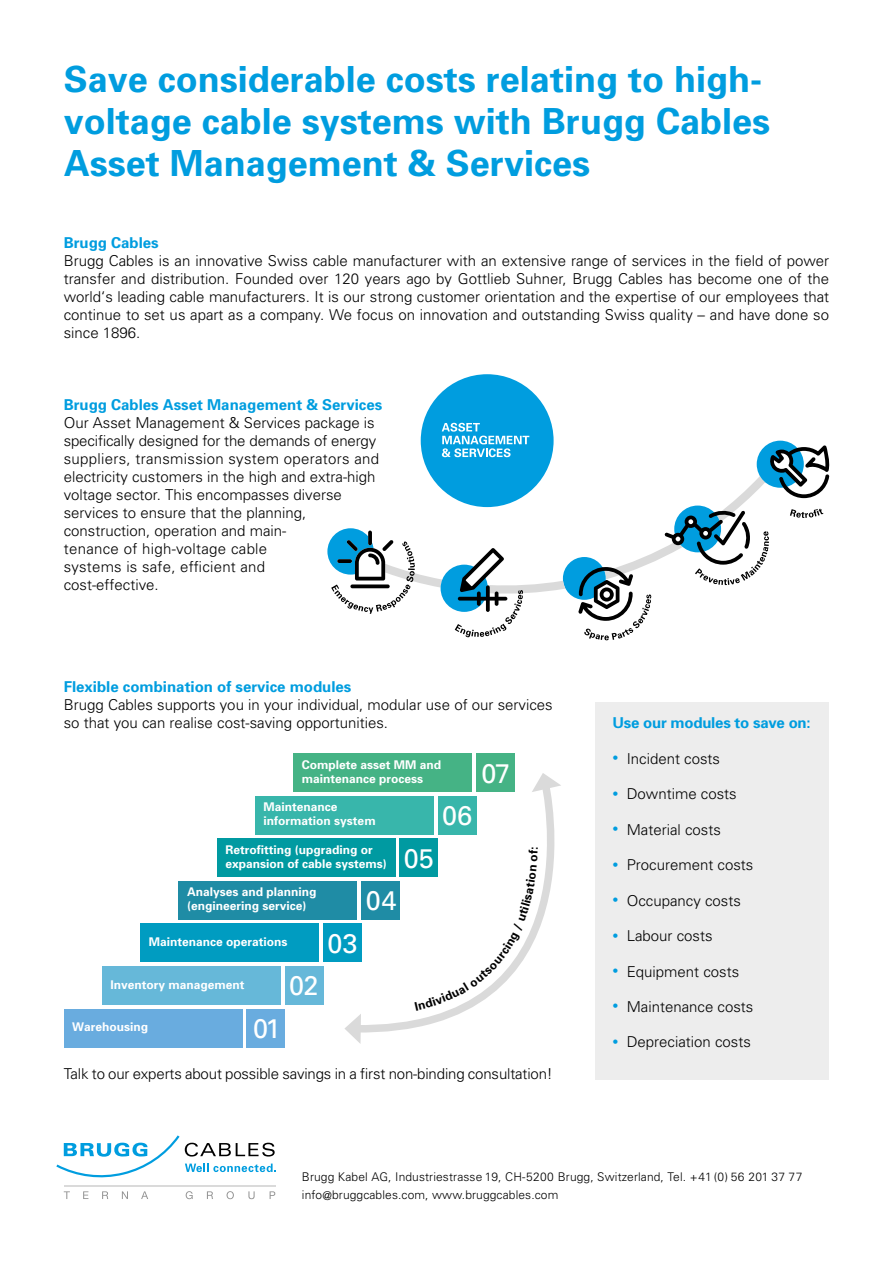
<style>
.page{position:relative;width:893px;height:1263px;background:#fff}
.page>*{position:absolute;margin:0;border:0;box-sizing:border-box;transform-origin:0 0}
.t1{font:700 36px/42px "Univers";color:#009ddf}
.t2{font:27px "Univers";letter-spacing:-.005em;color:#fff}
.t3{font:300 15px/18px "Univers";color:#000}
.t4{font:700 15px "Univers";color:#009ddf}
.t5{font:700 12px/14.2px "Univers";color:#fff}
.t6{font:300 12px/18px "Univers";letter-spacing:.01em;color:#000}
.s1{font-size:12px;color:#009ddf}
</style>
<div class="page">
<div style="left:595px;top:703px;width:234px;height:377px;background:#ededed"></div>
<hr style="left:64px;top:1185px;width:211px;height:2px;background:#dadada">
<svg style="left:56px;top:1135px;width:219px;height:43px"></svg>
<svg style="left:64px;top:1191px;width:6px;height:8px"></svg>
<svg style="left:83px;top:1191px;width:5px;height:8px"></svg>
<svg style="left:102px;top:1191px;width:6px;height:8px"></svg>
<svg style="left:122px;top:1191px;width:6px;height:8px"></svg>
<svg style="left:141px;top:1191px;width:7px;height:8px"></svg>
<svg style="left:186px;top:1191px;width:7px;height:8px"></svg>
<svg style="left:207px;top:1191px;width:6px;height:8px"></svg>
<svg style="left:227px;top:1191px;width:7px;height:8px"></svg>
<svg style="left:248px;top:1191px;width:7px;height:8px"></svg>
<svg style="left:270px;top:1191px;width:5px;height:8px"></svg>
<div style="left:757px;top:441px;width:47px;height:47px;background:#009ddf;border-radius:50%"></div>
<div style="left:563px;top:557px;width:43px;height:43px;background:#009ddf;border-radius:50%"></div>
<div style="left:441px;top:565px;width:47px;height:47px;background:#009ddf;border-radius:50%"></div>
<svg style="left:455px;top:548px;width:110px;height:90px"></svg>
<div style="left:421px;top:374px;width:133px;height:133px;background:#009ddf;border-radius:50%"></div>
<svg style="left:442px;top:423px;width:87px;height:34px"></svg>
<svg style="left:327px;top:528px;width:115px;height:86px"></svg>
<svg style="left:578px;top:445px;width:251px;height:195px"></svg>
<div style="left:64px;top:1009px;width:178px;height:38px;background:#69acdf"></div>
<div style="left:247px;top:1009px;width:38px;height:38px;background:#69acdf"></div>
<div style="left:102px;top:966px;width:179px;height:39px;background:#66b8d9"></div>
<div style="left:285px;top:966px;width:38px;height:39px;background:#66b8d9"></div>
<div style="left:140px;top:924px;width:179px;height:38px;background:#009cc1"></div>
<div style="left:323px;top:924px;width:38px;height:38px;background:#009cc1"></div>
<div style="left:179px;top:881px;width:178px;height:38px;background:#1f8ca5"></div>
<div style="left:217px;top:839px;width:178px;height:38px;background:#009aa1"></div>
<div style="left:255px;top:796px;width:179px;height:38px;background:#38b6ab"></div>
<div style="left:293px;top:754px;width:179px;height:38px;background:#45b385"></div>
<div style="left:476px;top:754px;width:38px;height:38px;background:#45b385"></div>
<svg style="left:347px;top:775px;width:208px;height:258px"></svg>
<svg style="left:532px;top:773px;width:29px;height:19px"></svg>
<svg style="left:344px;top:1014px;width:17px;height:30px"></svg>
<svg style="left:415px;top:847px;width:123px;height:163px"></svg>
<h1 class="t1" style="left:64px;top:59px;width:708px">Save considerable costs relating to high&shy;voltage cable systems with Brugg Cables<br>Asset Management &amp; Services</h1>
<p class="t4" style="left:64px;top:234px;width:97px">Brugg Cables</p>
<p class="t3" style="left:64px;top:252px;width:767px;text-align:justify">Brugg Cables is an innovative Swiss cable manufacturer with an extensive range of services in the field of power transfer and distribution. Founded over 120 years ago by Gottlieb Suhner, Brugg Cables has become one of the world‘s leading cable manufacturers. It is our strong customer orientation and the expertise of our employees that continue to set us apart as a company. We focus on innovation and outstanding Swiss quality – and have done so since 1896.</p>
<p class="t4" style="left:64px;top:395px;width:320px">Brugg Cables Asset Management &amp; Services</p>
<p class="t3" style="left:64px;top:413px;width:317px">Our Asset Management &amp; Services package is specifically designed for the demands of energy suppliers, transmission system operators and electricity customers in the high and extra-high voltage sector. This encompasses diverse services to ensure that the planning, construction, operation and main-<br>tenance of high-voltage cable<br>systems is safe, efficient and<br>cost-effective.</p>
<p class="t4" style="left:64px;top:678px;width:289px">Flexible combination of service modules</p>
<p class="t3" style="left:64px;top:696px;width:491px">Brugg Cables supports you in your individual, modular use of our services so that you can realise cost-saving opportunities.</p>
<p class="t5" style="left:302px;top:757px;width:141px">Complete asset MM and maintenance process</p>
<h2 class="t2" style="left:482px;top:757px;width:30px">07</h2>
<p class="t5" style="left:264px;top:800px;width:114px">Maintenance information system</p>
<h2 class="t2" style="left:442px;top:800px;width:32px">06</h2>
<p class="t5" style="left:225px;top:842px;width:163px">Retrofitting (upgrading or expansion of cable systems)</p>
<p class="t5" style="left:187px;top:885px;width:131px">Analyses and planning (engineering service)</p>
<p class="t5" style="left:149px;top:935px;width:140px">Maintenance operations</p>
<h2 class="t2" style="left:327px;top:927px;width:32px">03</h2>
<h2 class="t2" style="left:366px;top:885px;width:32px">04</h2>
<h2 class="t2" style="left:404px;top:842px;width:31px">05</h2>
<p class="t5" style="left:111px;top:977px;width:136px">Inventory management</p>
<p class="t5" style="left:72px;top:1020px;width:77px">Warehousing</p>
<h2 class="t2" style="left:253px;top:1012px;width:29px">01</h2>
<h2 class="t2" style="left:289px;top:970px;width:31px">02</h2>
<p class="t3" style="left:64px;top:1065px;width:490px">Talk to our experts about possible savings in a first non-binding consultation!</p>
<p class="t4" style="left:612px;top:714px;width:200px">Use our modules to save on:</p>
<p class="t3" style="left:612px;top:749px;width:109px"><span class="s1">•</span> Incident costs</p>
<p class="t3" style="left:612px;top:785px;width:126px"><span class="s1">•</span> Downtime costs</p>
<p class="t3" style="left:612px;top:820px;width:110px"><span class="s1">•</span> Material costs</p>
<p class="t3" style="left:612px;top:856px;width:143px"><span class="s1">•</span> Procurement costs</p>
<p class="t3" style="left:612px;top:891px;width:130px"><span class="s1">•</span> Occupancy costs</p>
<p class="t3" style="left:612px;top:927px;width:102px"><span class="s1">•</span> Labour costs</p>
<p class="t3" style="left:612px;top:962px;width:128px"><span class="s1">•</span> Equipment costs</p>
<p class="t3" style="left:612px;top:998px;width:143px"><span class="s1">•</span> Maintenance costs</p>
<p class="t3" style="left:612px;top:1033px;width:140px"><span class="s1">•</span> Depreciation costs</p>
<p class="t6" style="left:302px;top:1168px;width:502px">Brugg Kabel AG, Industriestrasse 19, CH-5200 Brugg, Switzerland, Tel. +41 (0) 56 201 37 77 info@bruggcables.com, www.bruggcables.com</p>
</div>
